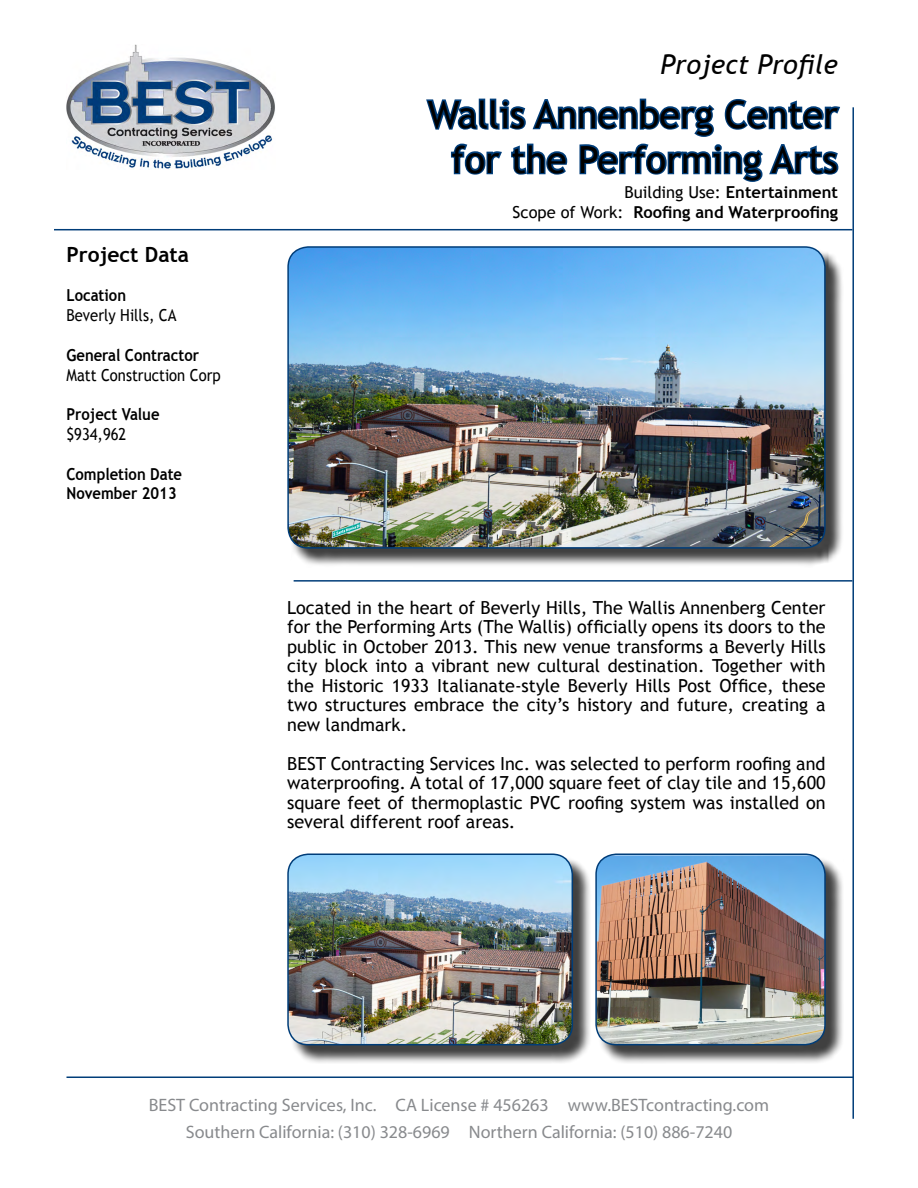
<style>
.page{position:relative;width:918px;height:1188px;background:#fff}
.page>*{position:absolute;margin:0;border:0;box-sizing:border-box;transform-origin:0 0}
.t1{font:37.5px/45px "Trebuchet MS";color:#000;text-align:right}
.t2{font:italic 27px "Trebuchet MS";color:#000}
.t3{font:700 21px "Trebuchet MS";color:#000}
.t4{font:18px/19.5px "Trebuchet MS";color:#000;text-align:justify}
.t5{font:18px/27px "Myriad Pro";color:#888a8d;text-align:center}
.t6{font:700 16.5px/19.8px "Trebuchet MS";color:#000;scale:.9 1}
.t7{font:700 16.5px/19.8px "Trebuchet MS";color:#000;text-align:right}
.t8{font:16.5px "Trebuchet MS";color:#000;scale:.9 1}
.s1{font-weight:400}
</style>
<div class="page">
<hr style="left:852px;top:107px;width:2px;height:1012px;background:#003d79">
<hr style="left:54px;top:229px;width:798px;height:1px;background:#003d79">
<hr style="left:66px;top:1077px;width:788px;height:1px;background:#003d79">
<img style="left:66px;top:45px;width:209px;height:125px">
<svg style="left:426px;top:98px;width:414px;height:84px"></svg>
<div style="left:289px;top:249px;width:555px;height:318px;background:#000;opacity:.75"></div>
<img style="left:288px;top:247px;width:537px;height:301px">
<div style="left:287px;top:246px;width:539px;height:303px;border:2px solid #003d79;border-radius:20px"></div>
<div style="left:597px;top:856px;width:247px;height:208px;background:#000;opacity:.75"></div>
<img style="left:596px;top:855px;width:229px;height:190px">
<div style="left:595px;top:854px;width:231px;height:191px;border:2px solid #003d79;border-radius:20px"></div>
<div style="left:289px;top:856px;width:303px;height:208px;background:#000;opacity:.75"></div>
<img style="left:288px;top:854px;width:284px;height:191px">
<div style="left:287px;top:854px;width:286px;height:191px;border:2px solid #003d79;border-radius:20px"></div>
<hr style="left:294px;top:580px;width:558px;height:2px;background:#003d79">
<h2 class="t2" style="left:661px;top:48px;width:179px">Project Profile</h2>
<h1 class="t1" style="left:428px;top:92px;width:412px">Wallis Annenberg Center for the Performing Arts</h1>
<p class="t3" style="left:66px;top:241px;width:124px">Project Data</p>
<p class="t6" style="left:66px;top:286px;width:68px">Location</p>
<p class="t8" style="left:66px;top:306px;width:124px">Beverly Hills, CA</p>
<p class="t6" style="left:66px;top:345px;width:149px">General Contractor</p>
<p class="t8" style="left:66px;top:365px;width:173px">Matt Construction Corp</p>
<p class="t6" style="left:66px;top:404px;width:105px">Project Value</p>
<p class="t8" style="left:66px;top:424px;width:68px">$934,962</p>
<p class="t6" style="left:66px;top:464px;width:130px">Completion Date<br>November 2013</p>
<p class="t7" style="left:513px;top:182px;width:327px"><span class="s1">Building Use:</span> Entertainment<br><span class="s1">Scope of Work:</span> Roofing and Waterproofing</p>
<p class="t4" style="left:287px;top:598px;width:540px">Located in the heart of Beverly Hills, The Wallis Annenberg Center for the Performing Arts (The Wallis) officially opens its doors to the public in October 2013. This new venue transforms a Beverly Hills city block into a vibrant new cultural destination. Together with the Historic 1933 Italianate-style Beverly Hills Post Office, these two structures embrace the city’s history and future, creating a new landmark.</p>
<p class="t4" style="left:287px;top:754px;width:540px">BEST Contracting Services Inc. was selected to perform roofing and waterproofing. A total of 17,000 square feet of clay tile and 15,600 square feet of thermoplastic PVC roofing system was installed on several different roof areas.</p>
<p class="t5" style="left:149px;top:1091px;width:622px">BEST Contracting Services, Inc. CA License # 456263 www.BESTcontracting.com<br>Southern California: (310) 328-6969 Northern California: (510) 886-7240</p>
</div>
